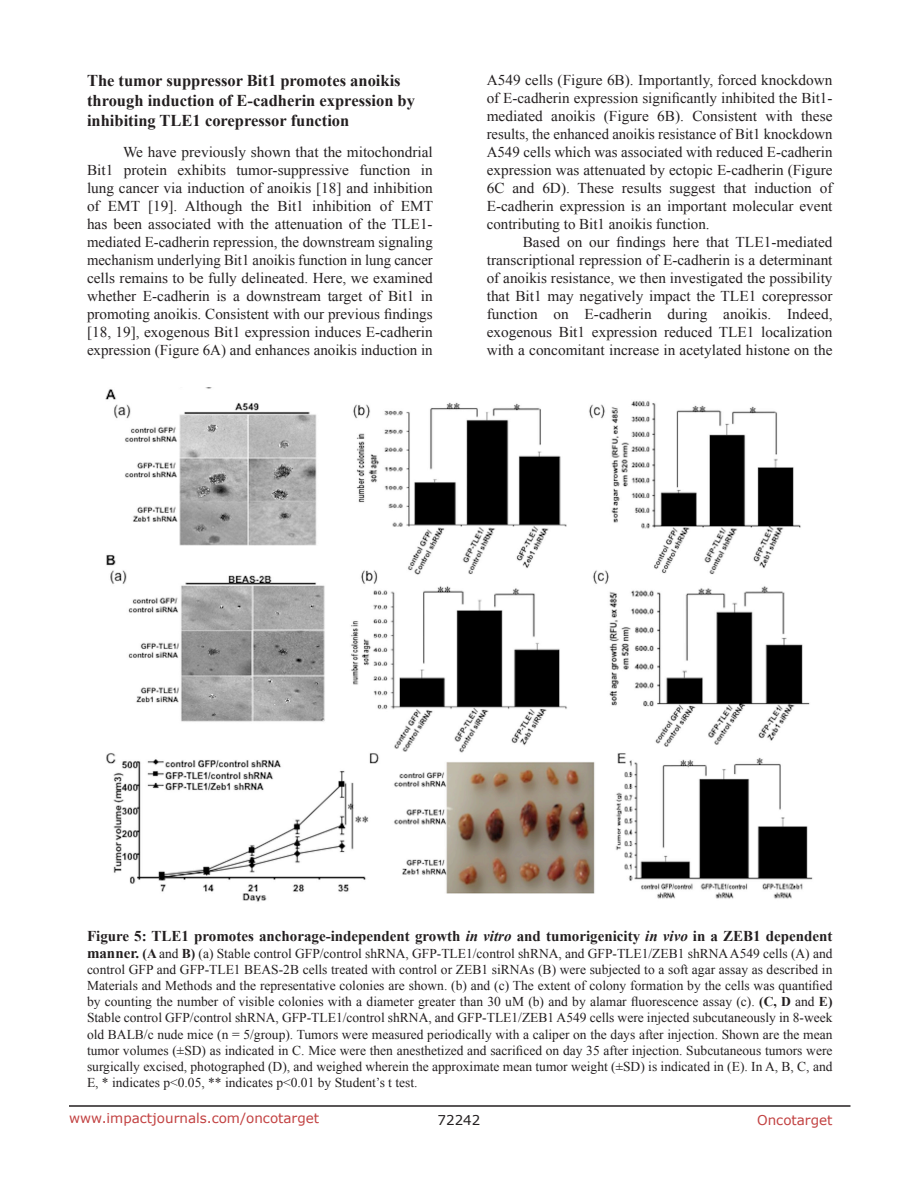
<style>
.page{position:relative;width:918px;height:1188px;background:#fff}
.page>*{position:absolute;margin:0;border:0;box-sizing:border-box;transform-origin:0 0}
.SubHeading{font:700 16.5px/19.8px "Times New Roman";color:#231f20}
.BodyText{font:15px/18px "Times New Roman";color:#231f20;text-align:justify}
.figuretext{font:700 15px "Times New Roman";color:#231f20}
.figuretext-2{font:13.5px/16.2px "Times New Roman";color:#231f20;text-align:justify}
.t1{font:13.5px "Verdana";color:#c24141}
.t2{font:13.5px "Verdana";color:#231f20}
.s1{font-style:italic}
.s2{font-weight:700;font-size:15px}
.s3{font-weight:700}
</style>
<div class="page">
<hr style="left:69px;top:1105px;width:781px;height:2px;background:#231f20">
<img style="left:105px;top:387px;width:708px;height:515px">
<p class="SubHeading" style="left:87px;top:70px;width:330px">The tumor suppressor Bit1 promotes anoikis through induction of E-cadherin expression by inhibiting TLE1 corepressor function</p>
<p class="BodyText" style="left:87px;top:143px;width:348px;text-indent:36px">We have previously shown that the mitochondrial Bit1 protein exhibits tumor-suppressive function in lung cancer via induction of anoikis [18] and inhibition of EMT [19]. Although the Bit1 inhibition of EMT has been associated with the attenuation of the TLE1- mediated E-cadherin repression, the downstream signaling mechanism underlying Bit1 anoikis function in lung cancer cells remains to be fully delineated. Here, we examined whether E-cadherin is a downstream target of Bit1 in promoting anoikis. Consistent with our previous findings [18, 19], exogenous Bit1 expression induces E-cadherin expression (Figure 6A) and enhances anoikis induction in</p>
<p class="BodyText" style="left:487px;top:71px;width:347px">A549 cells (Figure 6B). Importantly, forced knockdown of E-cadherin expression significantly inhibited the Bit1- mediated anoikis (Figure 6B). Consistent with these results, the enhanced anoikis resistance of Bit1 knockdown A549 cells which was associated with reduced E-cadherin expression was attenuated by ectopic E-cadherin (Figure 6C and 6D). These results suggest that induction of E-cadherin expression is an important molecular event contributing to Bit1 anoikis function.</p>
<p class="BodyText" style="left:487px;top:233px;width:347px;text-indent:36px">Based on our findings here that TLE1-mediated transcriptional repression of E-cadherin is a determinant of anoikis resistance, we then investigated the possibility that Bit1 may negatively impact the TLE1 corepressor function on E-cadherin during anoikis. Indeed, exogenous Bit1 expression reduced TLE1 localization with a concomitant increase in acetylated histone on the</p>
<p class="figuretext" style="left:87px;top:926px;width:747px">Figure 5: TLE1 promotes anchorage-independent growth <span class="s1">in vitro</span> and tumorigenicity <span class="s1">in vivo</span> in a ZEB1 dependent</p>
<p class="figuretext-2" style="left:87px;top:945px;width:747px"><span class="s2">manner.</span> <span class="s3">(A</span> and <span class="s3">B)</span> (a) Stable control GFP/control shRNA, GFP-TLE1/control shRNA, and GFP-TLE1/ZEB1 shRNA A549 cells (A) and control GFP and GFP-TLE1 BEAS-2B cells treated with control or ZEB1 siRNAs (B) were subjected to a soft agar assay as described in Materials and Methods and the representative colonies are shown. (b) and (c) The extent of colony formation by the cells was quantified by counting the number of visible colonies with a diameter greater than 30 uM (b) and by alamar fluorescence assay (c). <span class="s3">(C, D</span> and <span class="s3">E)<br></span>Stable control GFP/control shRNA, GFP-TLE1/control shRNA, and GFP-TLE1/ZEB1 A549 cells were injected subcutaneously in 8-week old BALB/c nude mice (n = 5/group). Tumors were measured periodically with a caliper on the days after injection. Shown are the mean tumor volumes (±SD) as indicated in C. Mice were then anesthetized and sacrificed on day 35 after injection. Subcutaneous tumors were surgically excised, photographed (D), and weighed wherein the approximate mean tumor weight (±SD) is indicated in (E). In A, B, C, and E, * indicates p&lt;0.05, ** indicates p&lt;0.01 by Student’s t test.</p>
<p class="t1" style="left:69px;top:1109px;width:252px">www.impactjournals.com/oncotarget</p>
<p class="t2" style="left:438px;top:1111px;width:44px">72242</p>
<p class="t1" style="left:757px;top:1111px;width:77px">Oncotarget</p>
</div>
